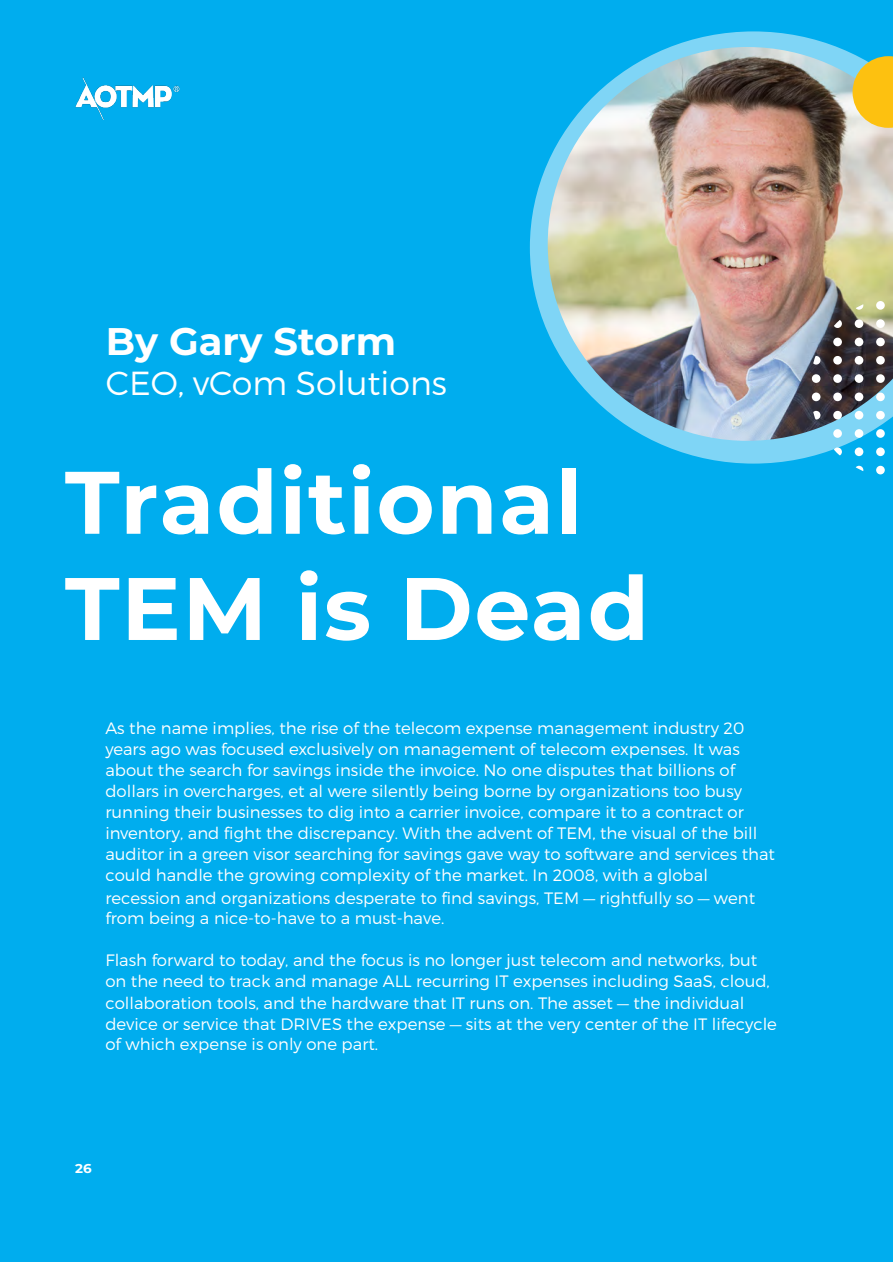
<style>
.page{position:relative;width:893px;height:1263px;background:#fff}
.page>*{position:absolute;margin:0;border:0;box-sizing:border-box;transform-origin:0 0}
.t1{font:700 88.5px/106.2px "Montserrat";letter-spacing:.02em;color:#fff}
.t2{font:700 38.4px "Montserrat";color:#fff}
.t3{font:300 33.3px "Montserrat";color:#fff}
.t4{font:300 16.5px/21px "Montserrat";color:#fff}
.t5{font:700 12.9px "Montserrat";color:#fff;scale:1.05 1}
</style>
<div class="page">
<div style="left:1px;top:1px;width:892px;height:1261px;background:#00adee"></div>
<svg style="left:530px;top:31px;width:354px;height:433px"></svg>
<img style="left:548px;top:47px;width:345px;height:394px">
<svg style="left:852px;top:56px;width:41px;height:72px;background:#eac63d"></svg>
<svg style="left:812px;top:301px;width:8px;height:9px"></svg>
<svg style="left:833px;top:301px;width:9px;height:9px"></svg>
<svg style="left:855px;top:301px;width:8px;height:9px"></svg>
<div style="left:876px;top:301px;width:9px;height:9px;background:#fff;border-radius:50%"></div>
<div style="left:812px;top:319px;width:8px;height:9px;background:#acc0d2;border-radius:50%"></div>
<svg style="left:833px;top:319px;width:9px;height:9px"></svg>
<div style="left:855px;top:319px;width:8px;height:9px;background:#fff;border-radius:50%"></div>
<div style="left:876px;top:319px;width:9px;height:9px;background:#fff;border-radius:50%"></div>
<div style="left:812px;top:338px;width:8px;height:8px;background:#a2bad2;border-radius:50%"></div>
<div style="left:833px;top:338px;width:9px;height:8px;background:#fff;border-radius:50%"></div>
<div style="left:855px;top:338px;width:8px;height:8px;background:#fff;border-radius:50%"></div>
<div style="left:876px;top:338px;width:9px;height:8px;background:#fff;border-radius:50%"></div>
<svg style="left:812px;top:356px;width:8px;height:9px"></svg>
<div style="left:833px;top:356px;width:9px;height:9px;background:#fff;border-radius:50%"></div>
<div style="left:855px;top:356px;width:8px;height:9px;background:#fff;border-radius:50%"></div>
<div style="left:876px;top:356px;width:9px;height:9px;background:#fff;border-radius:50%"></div>
<div style="left:812px;top:374px;width:8px;height:9px;background:#fff;border-radius:50%"></div>
<div style="left:833px;top:374px;width:9px;height:9px;background:#fff;border-radius:50%"></div>
<div style="left:855px;top:374px;width:8px;height:9px;background:#fff;border-radius:50%"></div>
<div style="left:876px;top:374px;width:9px;height:9px;background:#fff;border-radius:50%"></div>
<div style="left:812px;top:393px;width:8px;height:8px;background:#fff;border-radius:50%"></div>
<div style="left:833px;top:393px;width:9px;height:8px;background:#fff;border-radius:50%"></div>
<div style="left:855px;top:393px;width:8px;height:8px;background:#fff;border-radius:50%"></div>
<div style="left:876px;top:393px;width:9px;height:8px;background:#fff;border-radius:50%"></div>
<svg style="left:812px;top:411px;width:8px;height:8px"></svg>
<div style="left:833px;top:411px;width:9px;height:8px;background:#fff;border-radius:50%"></div>
<div style="left:855px;top:411px;width:8px;height:8px;background:#fff;border-radius:50%"></div>
<div style="left:876px;top:411px;width:9px;height:8px;background:#fff;border-radius:50%"></div>
<div style="left:812px;top:429px;width:8px;height:9px;background:#7fd5f6;border-radius:50%"></div>
<div style="left:833px;top:429px;width:9px;height:9px;background:#fff;border-radius:50%"></div>
<div style="left:855px;top:429px;width:8px;height:9px;background:#fff;border-radius:50%"></div>
<div style="left:876px;top:429px;width:9px;height:9px;background:#fff;border-radius:50%"></div>
<svg style="left:812px;top:447px;width:8px;height:9px"></svg>
<svg style="left:833px;top:447px;width:9px;height:9px"></svg>
<div style="left:855px;top:447px;width:8px;height:9px;background:#fff;border-radius:50%"></div>
<div style="left:876px;top:447px;width:9px;height:9px;background:#fff;border-radius:50%"></div>
<svg style="left:855px;top:466px;width:8px;height:8px"></svg>
<div style="left:876px;top:466px;width:9px;height:8px;background:#fff;border-radius:50%"></div>
<img style="left:75px;top:77px;width:105px;height:42px">
<h2 class="t2" style="left:106px;top:314px;width:292px">By Gary Storm</h2>
<h3 class="t3" style="left:106px;top:363px;width:343px">CEO, vCom Solutions</h3>
<h1 class="t1" style="left:65px;top:445px;width:586px">Traditional<br>TEM is Dead</h1>
<p class="t4" style="left:105px;top:718px;width:671px">As the name implies, the rise of the telecom expense management industry 20 years ago was focused exclusively on management of telecom expenses. It was about the search for savings inside the invoice. No one disputes that billions of dollars in overcharges, et al were silently being borne by organizations too busy running their businesses to dig into a carrier invoice, compare it to a contract or inventory, and fight the discrepancy. With the advent of TEM, the visual of the bill auditor in a green visor searching for savings gave way to software and services that could handle the growing complexity of the market. In 2008, with a global</p>
<p class="t4" style="left:105px;top:889px;width:651px;line-height:19px">recession and organizations desperate to find savings, TEM — rightfully so — went from being a nice-to-have to a must-have.</p>
<p class="t4" style="left:105px;top:949px;width:666px">Flash forward to today, and the focus is no longer just telecom and networks, but on the need to track and manage ALL recurring IT expenses including SaaS, cloud,</p>
<p class="t4" style="left:105px;top:993px;width:673px">collaboration tools, and the hardware that IT runs on. The asset — the individual device or service that DRIVES the expense — sits at the very center of the IT lifecycle</p>
<p class="t4" style="left:105px;top:1033px;width:274px">of which expense is only one part.</p>
<p class="t5" style="left:75px;top:1159px;width:17px">26</p>
</div>
